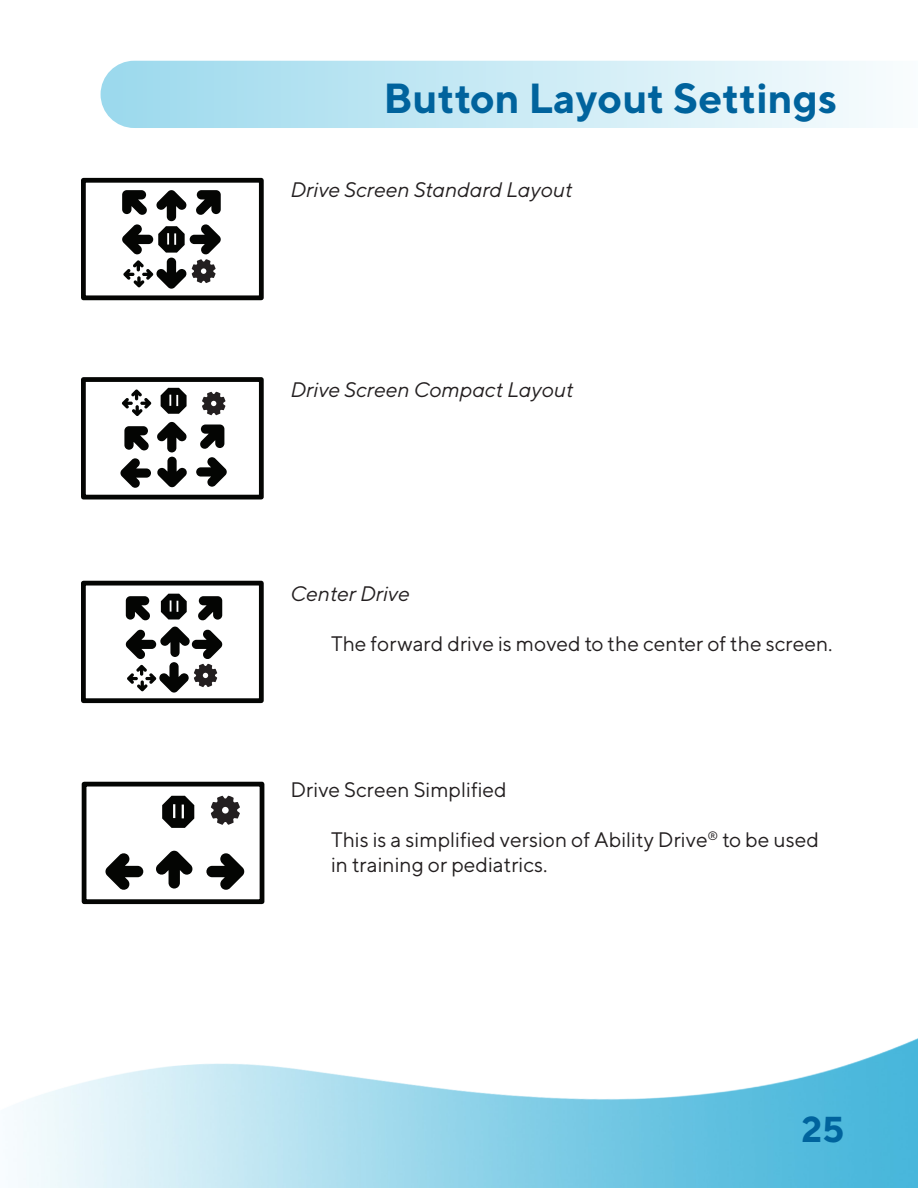
<style>
.page{position:relative;width:918px;height:1188px;background:#fff}
.page>*{position:absolute;margin:0;border:0;box-sizing:border-box;transform-origin:0 0}
.t1{font:700 42px "TT Norms";color:#00639d}
.t2{font:700 36px "TT Norms";color:#00639d}
.t3{font:21px/25.2px "TT Norms";color:#231f20}
.t4{font:italic 21px "TT Norms";color:#231f20}
</style>
<div class="page">
<svg style="left:101px;top:61px;width:775px;height:67px;background:#c8e9f4"></svg>
<img style="left:20px;top:1038px;width:898px;height:150px">
<div style="left:81px;top:178px;width:183px;height:122px;border:5px solid #040503"></div>
<div style="left:81px;top:377px;width:183px;height:122px;border:5px solid #040503"></div>
<div style="left:81px;top:581px;width:183px;height:122px;border:5px solid #040503"></div>
<div style="left:82px;top:782px;width:182px;height:122px;border:5px solid #040503"></div>
<svg style="left:122px;top:190px;width:99px;height:99px"></svg>
<svg style="left:157px;top:422px;width:30px;height:65px"></svg>
<svg style="left:124px;top:426px;width:25px;height:25px"></svg>
<svg style="left:120px;top:458px;width:31px;height:30px"></svg>
<svg style="left:200px;top:425px;width:24px;height:24px"></svg>
<svg style="left:196px;top:457px;width:31px;height:30px"></svg>
<svg style="left:202px;top:392px;width:24px;height:23px"></svg>
<svg style="left:161px;top:388px;width:26px;height:26px"></svg>
<svg style="left:122px;top:390px;width:29px;height:26px"></svg>
<svg style="left:126px;top:596px;width:24px;height:25px"></svg>
<svg style="left:198px;top:596px;width:24px;height:25px"></svg>
<svg style="left:161px;top:594px;width:26px;height:25px"></svg>
<svg style="left:126px;top:627px;width:96px;height:66px"></svg>
<svg style="left:156px;top:851px;width:37px;height:38px"></svg>
<svg style="left:105px;top:853px;width:38px;height:37px"></svg>
<svg style="left:206px;top:853px;width:38px;height:37px"></svg>
<svg style="left:211px;top:796px;width:29px;height:29px"></svg>
<svg style="left:162px;top:796px;width:32px;height:32px"></svg>
<p class="t1" style="left:383px;top:72px;width:455px">Button Layout Settings</p>
<p class="t4" style="left:291px;top:177px;width:284px">Drive Screen Standard Layout</p>
<p class="t4" style="left:291px;top:377px;width:285px">Drive Screen Compact Layout</p>
<p class="t4" style="left:291px;top:581px;width:121px">Center Drive</p>
<p class="t3" style="left:331px;top:631px;width:503px">The forward drive is moved to the center of the screen.</p>
<p class="t3" style="left:291px;top:776px;width:218px">Drive Screen Simplified</p>
<p class="t3" style="left:331px;top:827px;width:490px">This is a simplified version of Ability Drive<sup>®</sup> to be used in training or pediatrics.</p>
<h2 class="t2" style="left:801px;top:1106px;width:45px">25</h2>
</div>
